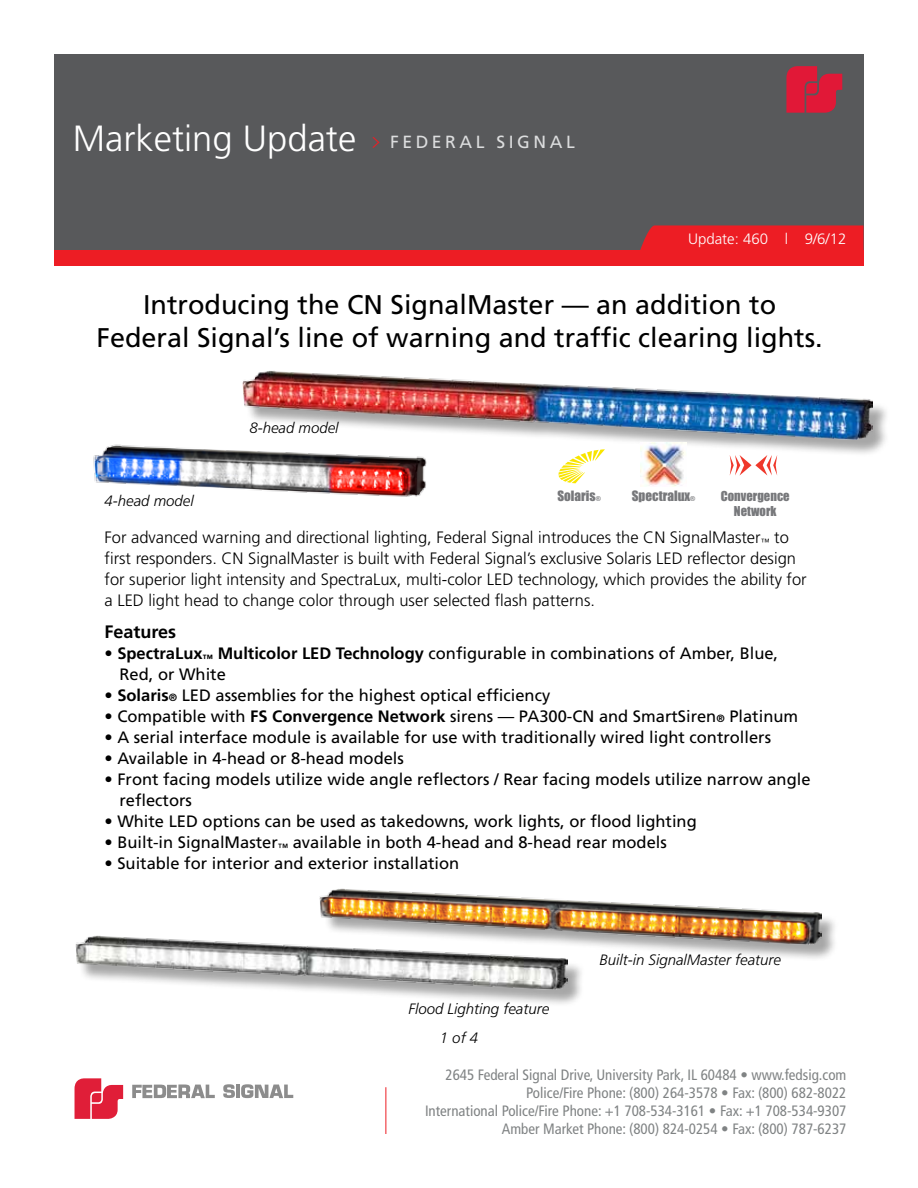
<style>
.page{position:relative;width:918px;height:1188px;background:#fff}
.page>*{position:absolute;margin:0;border:0;box-sizing:border-box;transform-origin:0 0}
.t1{font:300 36.45px "Frutiger";color:#fff}
.t2{font:27px/32.4px "Frutiger";color:#000;text-align:center}
.t3{font:700 18px "Frutiger";color:#000}
.t4{font:17.55px "Frutiger";letter-spacing:.2em;color:#dcddde}
.t5{font:16.5px/21px "Frutiger";color:#000}
.t6{font:300 16.5px/21px "Frutiger";color:#000}
.t7{font:condensed 15px/18px "Frutiger";color:#808384;text-align:right}
.t8{font:italic 300 15px "Frutiger";color:#000}
.t9{font:300 15px "Frutiger";color:#fff}
.t10{font:13.2px "Impact";color:#77787b}
.t11{font:12.6px/15.1px "Impact";color:#77787b;text-align:center}
.s1{font-family:"Letter Gothic Std";font-weight:700;font-size:15.6px;color:#ed1d24}
.s2{font-size:6.6px}
.s3{font-weight:700}
.s4{font-weight:700;font-size:10.5px}
</style>
<div class="page">
<div style="left:54px;top:225px;width:810px;height:41px;background:#ed1d24"></div>
<div style="left:54px;top:54px;width:810px;height:196px;background:#58595b"></div>
<svg style="left:786px;top:66px;width:56px;height:47px"></svg>
<svg style="left:640px;top:225px;width:224px;height:25px;background:#e61f26"></svg>
<hr style="left:386px;top:1087px;width:1px;height:47px;background:#ed1d24">
<svg style="left:75px;top:1078px;width:48px;height:41px"></svg>
<svg style="left:223px;top:1084px;width:12px;height:14px"></svg>
<hr style="left:236px;top:1085px;width:4px;height:13px;background:#8c8c8c">
<svg style="left:241px;top:1084px;width:52px;height:14px"></svg>
<svg style="left:132px;top:1085px;width:83px;height:13px"></svg>
<div style="left:245px;top:374px;width:645px;height:83px;background:#000;opacity:.35"></div>
<img style="left:242px;top:371px;width:631px;height:69px">
<div style="left:323px;top:891px;width:516px;height:71px;background:#000;opacity:.35"></div>
<img style="left:320px;top:888px;width:501px;height:56px">
<div style="left:78px;top:938px;width:507px;height:69px;background:#000;opacity:.35"></div>
<img style="left:75px;top:935px;width:493px;height:54px">
<img style="left:93px;top:438px;width:351px;height:59px">
<img style="left:641px;top:443px;width:45px;height:44px">
<svg style="left:558px;top:449px;width:47px;height:34px"></svg>
<svg style="left:730px;top:455px;width:47px;height:21px"></svg>
<h1 class="t1" style="left:73px;top:118px;width:285px">Marketing Update</h1>
<p class="t4" style="left:371px;top:132px;width:205px"><span class="s1">&gt;</span> FEDERAL SIGNAL</p>
<p class="t9" style="left:688px;top:231px;width:160px">Update: 460 l 9/6/12</p>
<h2 class="t2" style="left:97px;top:288px;width:728px">Introducing the CN SignalMaster — an addition to<br>Federal Signal’s line of warning and traffic clearing lights.</h2>
<p class="t8" style="left:105px;top:492px;width:91px">4-head model</p>
<p class="t8" style="left:249px;top:419px;width:91px">8-head model</p>
<p class="t10" style="left:557px;top:486px;width:45px">Solaris<span class="s2">®</span></p>
<p class="t10" style="left:632px;top:486px;width:65px">Spectralux<span class="s2">®</span></p>
<p class="t11" style="left:721px;top:488px;width:70px">Convergence<br>Network</p>
<p class="t6" style="left:105px;top:527px;width:704px">For advanced warning and directional lighting, Federal Signal introduces the CN SignalMaster<sub>™</sub> to first responders. CN SignalMaster is built with Federal Signal’s exclusive Solaris LED reflector design for superior light intensity and SpectraLux, multi-color LED technology, which provides the ability for a LED light head to change color through user selected flash patterns.</p>
<p class="t3" style="left:105px;top:621px;width:73px">Features</p>
<p class="t5" style="left:120px;top:642px;width:660px;text-indent:-15px">• <span class="s3">SpectraLux</span><sub>™</sub> <span class="s3">Multicolor LED Technology</span> configurable in combinations of Amber, Blue,<br>Red, or White</p>
<p class="t5" style="left:105px;top:684px;width:447px">• <span class="s3">Solaris</span><span class="s4">®</span> LED assemblies for the highest optical efficiency</p>
<p class="t5" style="left:105px;top:705px;width:695px">• Compatible with <span class="s3">FS Convergence Network</span> sirens — PA300-CN and SmartSiren<span class="s4">®</span> Platinum</p>
<p class="t5" style="left:105px;top:726px;width:668px">• A serial interface module is available for use with traditionally wired light controllers</p>
<p class="t5" style="left:105px;top:747px;width:301px">• Available in 4-head or 8-head models</p>
<p class="t5" style="left:120px;top:768px;width:693px;text-indent:-15px">• Front facing models utilize wide angle reflectors / Rear facing models utilize narrow angle reflectors</p>
<p class="t5" style="left:105px;top:810px;width:594px">• White LED options can be used as takedowns, work lights, or flood lighting</p>
<p class="t5" style="left:105px;top:831px;width:564px">• Built-in SignalMaster<sub>™</sub> available in both 4-head and 8-head rear models</p>
<p class="t5" style="left:105px;top:852px;width:356px">• Suitable for interior and exterior installation</p>
<p class="t8" style="left:408px;top:1000px;width:142px">Flood Lighting feature</p>
<p class="t8" style="left:440px;top:1029px;width:40px">1 of 4</p>
<p class="t8" style="left:599px;top:952px;width:183px">Built-in SignalMaster feature</p>
<p class="t7" style="left:425px;top:1066px;width:423px">2645 Federal Signal Drive, University Park, IL 60484 • www.fedsig.com Police/Fire Phone: (800) 264-3578 • Fax: (800) 682-8022<br>International Police/Fire Phone: +1 708-534-3161 • Fax: +1 708-534-9307<br>Amber Market Phone: (800) 824-0254 • Fax: (800) 787-6237</p>
</div>
